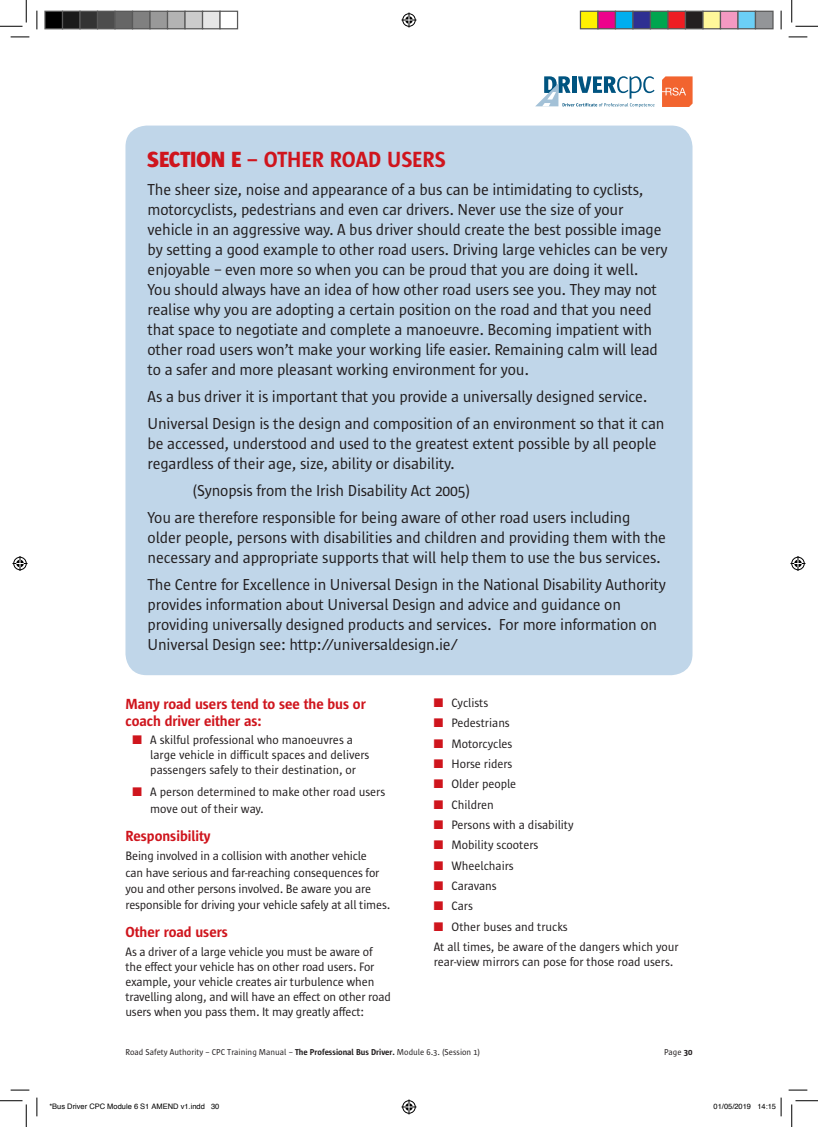
<style>
.page{position:relative;width:818px;height:1127px;background:#fff}
.page>*{position:absolute;margin:0;border:0;box-sizing:border-box;transform-origin:0 0}
.t1{font:600 22.5px "Sun Sans";color:#cf151d}
.t2{font:16.25px/20px "Sun Sans";letter-spacing:-.01em;color:#231f20}
.t3{font:600 15px/16.2px "Sun Sans";color:#cf151d}
.t4{font:12.5px/15px "Sun Sans";letter-spacing:-.015em;color:#231f20}
.t5{font:8.75px "Sun Sans";color:#231f20}
.t6{font:7.5px "Helvetica";color:#000}
.s1{font-weight:800}
.s2{color:#cf151d}
.s3{font-weight:600}
</style>
<div class="page">
<svg style="left:535px;top:76px;width:119px;height:31px"></svg>
<svg style="left:662px;top:76px;width:30px;height:31px"></svg>
<div style="left:125px;top:125px;width:567px;height:550px;background:#c0d6e9;border-radius:21px"></div>
<svg style="left:11px;top:36px;width:18px;height:2px"></svg>
<svg style="left:788px;top:36px;width:19px;height:2px"></svg>
<svg style="left:11px;top:1089px;width:18px;height:1px"></svg>
<svg style="left:788px;top:1089px;width:19px;height:1px"></svg>
<svg style="left:36px;top:11px;width:2px;height:18px"></svg>
<svg style="left:36px;top:1097px;width:2px;height:18px"></svg>
<svg style="left:780px;top:11px;width:2px;height:18px"></svg>
<svg style="left:0;top:0;width:27px;height:27px"></svg>
<svg style="left:0;top:1100px;width:27px;height:26px"></svg>
<svg style="left:791px;top:0;width:27px;height:27px"></svg>
<svg style="left:791px;top:1100px;width:27px;height:26px"></svg>
<svg style="left:401px;top:13px;width:15px;height:15px"></svg>
<svg style="left:401px;top:1099px;width:15px;height:15px"></svg>
<svg style="left:13px;top:556px;width:15px;height:15px"></svg>
<svg style="left:790px;top:556px;width:15px;height:15px"></svg>
<div style="left:45px;top:11px;width:18px;height:18px;background:#000"></div>
<div style="left:44px;top:11px;width:19px;height:18px;border:1px solid #595959"></div>
<div style="left:63px;top:11px;width:17px;height:18px;background:#1a1a1a"></div>
<div style="left:62px;top:11px;width:19px;height:18px;border:1px solid #595959"></div>
<div style="left:80px;top:11px;width:18px;height:18px;background:#333"></div>
<div style="left:79px;top:11px;width:19px;height:18px;border:1px solid #595959"></div>
<div style="left:98px;top:11px;width:17px;height:18px;background:#4d4d4d"></div>
<div style="left:97px;top:11px;width:19px;height:18px;border:1px solid #595959"></div>
<div style="left:115px;top:11px;width:18px;height:18px;background:#666"></div>
<div style="left:114px;top:11px;width:19px;height:18px;border:1px solid #595959"></div>
<div style="left:133px;top:11px;width:17px;height:18px;background:#808080"></div>
<div style="left:132px;top:11px;width:19px;height:18px;border:1px solid #595959"></div>
<div style="left:150px;top:11px;width:18px;height:18px;background:#999"></div>
<div style="left:149px;top:11px;width:19px;height:18px;border:1px solid #595959"></div>
<div style="left:168px;top:11px;width:17px;height:18px;background:#b3b3b3"></div>
<div style="left:167px;top:11px;width:19px;height:18px;border:1px solid #595959"></div>
<div style="left:185px;top:11px;width:18px;height:18px;background:#ccc"></div>
<div style="left:184px;top:11px;width:19px;height:18px;border:1px solid #595959"></div>
<div style="left:203px;top:11px;width:17px;height:18px;background:#e6e6e6"></div>
<div style="left:202px;top:11px;width:19px;height:18px;border:1px solid #595959"></div>
<div style="left:219px;top:11px;width:19px;height:18px;border:1px solid #595959"></div>
<div style="left:580px;top:11px;width:18px;height:18px;background:#fff101"></div>
<div style="left:580px;top:11px;width:18px;height:18px;border:1px solid #595959"></div>
<div style="left:598px;top:11px;width:17px;height:18px;background:#ed028c"></div>
<div style="left:597px;top:11px;width:19px;height:18px;border:1px solid #595959"></div>
<div style="left:615px;top:11px;width:18px;height:18px;background:#00aeef"></div>
<div style="left:615px;top:11px;width:18px;height:18px;border:1px solid #595959"></div>
<div style="left:633px;top:11px;width:17px;height:18px;background:#2e3092"></div>
<div style="left:632px;top:11px;width:19px;height:18px;border:1px solid #595959"></div>
<div style="left:650px;top:11px;width:18px;height:18px;background:#00a54f"></div>
<div style="left:650px;top:11px;width:18px;height:18px;border:1px solid #595959"></div>
<div style="left:668px;top:11px;width:17px;height:18px;background:#ee1d23"></div>
<div style="left:667px;top:11px;width:19px;height:18px;border:1px solid #595959"></div>
<div style="left:685px;top:11px;width:18px;height:18px;background:#231f20"></div>
<div style="left:685px;top:11px;width:18px;height:18px;border:1px solid #595959"></div>
<div style="left:703px;top:11px;width:17px;height:18px;background:#fff79a"></div>
<div style="left:702px;top:11px;width:19px;height:18px;border:1px solid #595959"></div>
<div style="left:720px;top:11px;width:18px;height:18px;background:#f499c2"></div>
<div style="left:720px;top:11px;width:18px;height:18px;border:1px solid #595959"></div>
<div style="left:738px;top:11px;width:17px;height:18px;background:#6bcff6"></div>
<div style="left:737px;top:11px;width:19px;height:18px;border:1px solid #595959"></div>
<div style="left:755px;top:11px;width:18px;height:18px;background:#939598"></div>
<div style="left:755px;top:11px;width:18px;height:18px;border:1px solid #595959"></div>
<svg style="left:780px;top:1097px;width:2px;height:18px"></svg>
<h1 class="t1" style="left:148px;top:148px;width:300px"><span class="s1">SECTION E</span> – OTHER ROAD USERS</h1>
<p class="t2" style="left:148px;top:179px;width:522px">The sheer size, noise and appearance of a bus can be intimidating to cyclists, motorcyclists, pedestrians and even car drivers. Never use the size of your vehicle in an aggressive way. A bus driver should create the best possible image by setting a good example to other road users. Driving large vehicles can be very enjoyable – even more so when you can be proud that you are doing it well.<br>You should always have an idea of how other road users see you. They may not realise why you are adopting a certain position on the road and that you need that space to negotiate and complete a manoeuvre. Becoming impatient with other road users won’t make your working life easier. Remaining calm will lead to a safer and more pleasant working environment for you.</p>
<p class="t2" style="left:148px;top:383px;width:518px;line-height:27.1px">As a bus driver it is important that you provide a universally designed service.<br>Universal Design is the design and composition of an environment so that it can</p>
<p class="t2" style="left:148px;top:433px;width:510px">be accessed, understood and used to the greatest extent possible by all people regardless of their age, size, ability or disability.</p>
<p class="t2" style="left:148px;top:477px;width:484px;line-height:27.1px;text-indent:45px">(Synopsis from the Irish Disability Act 2005)<br>You are therefore responsible for being aware of other road users including</p>
<p class="t2" style="left:148px;top:528px;width:520px">older people, persons with disabilities and children and providing them with the necessary and appropriate supports that will help them to use the bus services.</p>
<p class="t2" style="left:148px;top:575px;width:520px">The Centre for Excellence in Universal Design in the National Disability Authority provides information about Universal Design and advice and guidance on providing universally designed products and services. For more information on Universal Design see: http://universaldesign.ie/</p>
<p class="t3" style="left:125px;top:696px;width:242px">Many road users tend to see the bus or coach driver either as:</p>
<p class="t4" style="left:150px;top:732px;width:221px;text-indent:-18px"><span class="s2">■</span> A skilful professional who manoeuvres a large vehicle in difficult spaces and delivers passengers safely to their destination, or</p>
<p class="t4" style="left:150px;top:784px;width:236px;line-height:16.2px;text-indent:-18px"><span class="s2">■</span> A person determined to make other road users move out of their way.</p>
<p class="t3" style="left:125px;top:827px;width:86px">Responsibility</p>
<p class="t4" style="left:125px;top:848px;width:266px;line-height:16.2px">Being involved in a collision with another vehicle<br>can have serious and far-reaching consequences for you and other persons involved. Be aware you are responsible for driving your vehicle safely at all times.</p>
<p class="t3" style="left:125px;top:923px;width:104px">Other road users</p>
<p class="t4" style="left:125px;top:943px;width:267px">As a driver of a large vehicle you must be aware of the effect your vehicle has on other road users. For example, your vehicle creates air turbulence when travelling along, and will have an effect on other road users when you pass them. It may greatly affect:</p>
<p class="t4" style="left:434px;top:695px;width:56px"><span class="s2">■</span> Cyclists</p>
<p class="t4" style="left:434px;top:715px;width:78px"><span class="s2">■</span> Pedestrians</p>
<p class="t4" style="left:434px;top:736px;width:80px"><span class="s2">■</span> Motorcycles</p>
<p class="t4" style="left:434px;top:756px;width:80px"><span class="s2">■</span> Horse riders</p>
<p class="t4" style="left:434px;top:776px;width:84px"><span class="s2">■</span> Older people</p>
<p class="t4" style="left:434px;top:797px;width:62px"><span class="s2">■</span> Children</p>
<p class="t4" style="left:434px;top:817px;width:141px"><span class="s2">■</span> Persons with a disability</p>
<p class="t4" style="left:434px;top:837px;width:106px"><span class="s2">■</span> Mobility scooters</p>
<p class="t4" style="left:434px;top:858px;width:81px"><span class="s2">■</span> Wheelchairs</p>
<p class="t4" style="left:434px;top:878px;width:65px"><span class="s2">■</span> Caravans</p>
<p class="t4" style="left:434px;top:898px;width:41px"><span class="s2">■</span> Cars</p>
<p class="t4" style="left:434px;top:916px;width:246px;line-height:20.2px"><span class="s2">■</span> Other buses and trucks<br>At all times, be aware of the dangers which your</p>
<p class="t4" style="left:434px;top:954px;width:241px">rear-view mirrors can pose for those road users.</p>
<p class="t5" style="left:125px;top:1046px;width:356px">Road Safety Authority – CPC Training Manual – <span class="s3">The Professional Bus Driver.</span> Module 6.3. (Session 1)</p>
<p class="t5" style="left:664px;top:1046px;width:30px">Page <span class="s3">30</span></p>
<p class="t6" style="left:49px;top:1100px;width:172px">*Bus Driver CPC Module 6 S1 AMEND v1.indd 30</p>
<p class="t6" style="left:713px;top:1100px;width:64px">01/05/2019 14:15</p>
</div>
